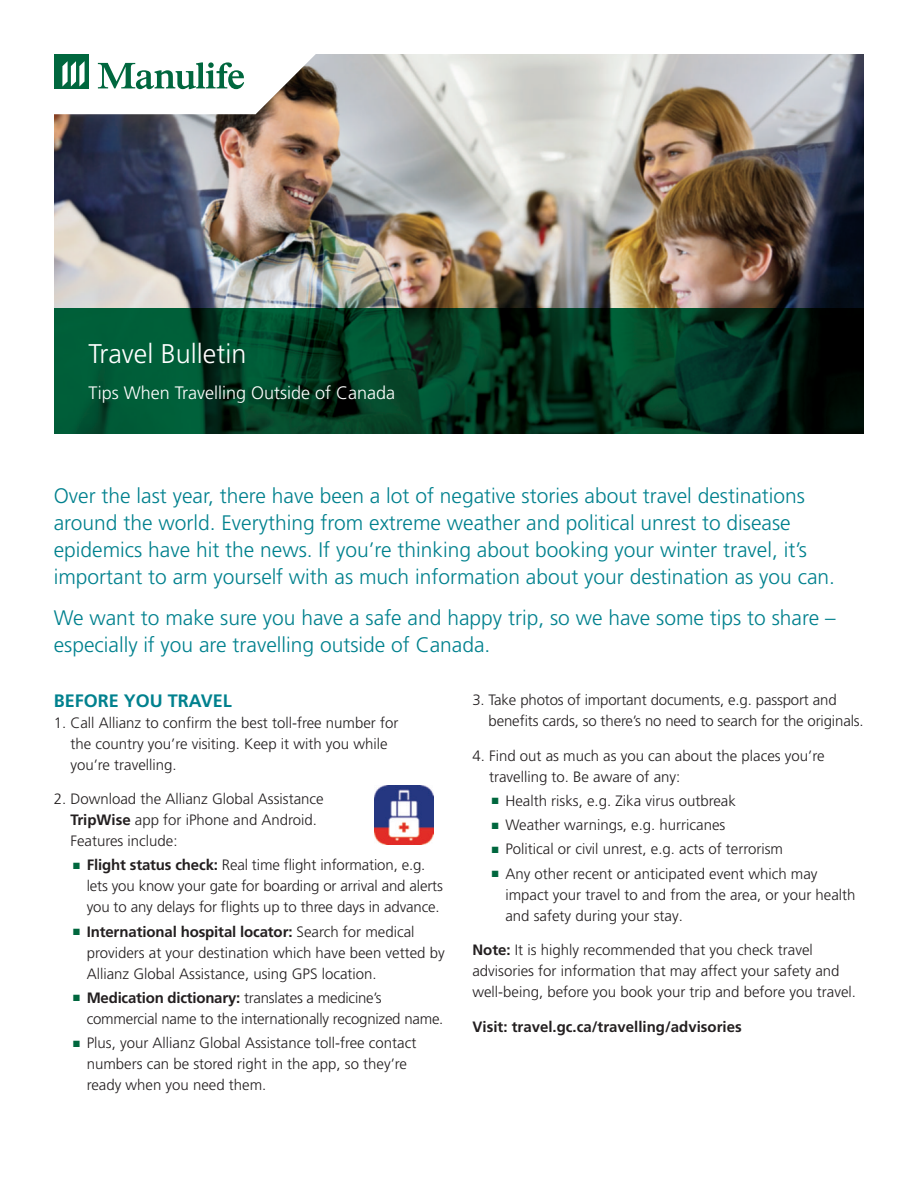
<style>
.page{position:relative;width:918px;height:1188px;background:#fff}
.page>*{position:absolute;margin:0;border:0;box-sizing:border-box;transform-origin:0 0}
.t1{font:300 27px "Frutiger LT Pro";color:#fff}
.t2{font:300 21px/27px "Frutiger LT Pro";color:#00818e}
.t3{font:300 18px "Frutiger LT Pro";color:#fff}
.t4{font:700 18px "Frutiger LT Pro";color:#00818e}
.t5{font:300 15px/21px "Frutiger LT Pro";color:#231f20}
.t6{font:700 15px "Frutiger LT Pro";color:#231f20}
.s1{font-weight:700}
.s2{color:#00673e}
</style>
<div class="page">
<img style="left:54px;top:54px;width:810px;height:254px">
<img style="left:54px;top:308px;width:810px;height:125px">
<img style="left:374px;top:786px;width:59px;height:58px">
<svg style="left:54px;top:54px;width:316px;height:60px"></svg>
<h1 class="t1" style="left:88px;top:344px;width:160px">Travel Bulletin</h1>
<p class="t3" style="left:88px;top:386px;width:308px">Tips When Travelling Outside of Canada</p>
<p class="t2" style="left:54px;top:485px;width:783px">Over the last year, there have been a lot of negative stories about travel destinations around the world. Everything from extreme weather and political unrest to disease epidemics have hit the news. If you’re thinking about booking your winter travel, it’s important to arm yourself with as much information about your destination as you can.</p>
<h2 class="t2" style="left:54px;top:606px;width:783px">We want to make sure you have a safe and happy trip, so we have some tips to share – especially if you are travelling outside of Canada.</h2>
<p class="t4" style="left:54px;top:694px;width:180px">BEFORE YOU TRAVEL</p>
<p class="t5" style="left:70px;top:713px;width:330px;text-indent:-17px">1. Call Allianz to confirm the best toll-free number for the country you’re visiting. Keep it with you while you’re travelling.</p>
<p class="t5" style="left:70px;top:790px;width:255px;text-indent:-17px">2. Download the Allianz Global Assistance<br><span class="s1">TripWise</span> app for iPhone and Android.<br>Features include:</p>
<p class="t5" style="left:87px;top:856px;width:358px;text-indent:-13px"><span class="s2">■</span> <span class="s1">Flight status check:</span> Real time flight information, e.g. lets you know your gate for boarding or arrival and alerts you to any delays for flights up to three days in advance.</p>
<p class="t5" style="left:87px;top:922px;width:360px;text-indent:-13px"><span class="s2">■</span> <span class="s1">International hospital locator:</span> Search for medical providers at your destination which have been vetted by<br>Allianz Global Assistance, using GPS location.</p>
<p class="t5" style="left:87px;top:989px;width:358px;text-indent:-13px"><span class="s2">■</span> <span class="s1">Medication dictionary:</span> translates a medicine’s commercial name to the internationally recognized name.</p>
<p class="t5" style="left:87px;top:1034px;width:331px;text-indent:-13px"><span class="s2">■</span> Plus, your Allianz Global Assistance toll-free contact numbers can be stored right in the app, so they’re ready when you need them.</p>
<p class="t5" style="left:489px;top:691px;width:377px;text-indent:-16px">3. Take photos of important documents, e.g. passport and benefits cards, so there’s no need to search for the originals.</p>
<p class="t5" style="left:489px;top:746px;width:337px;text-indent:-17px">4. Find out as much as you can about the places you’re travelling to. Be aware of any:</p>
<p class="t5" style="left:492px;top:792px;width:246px"><span class="s2">■</span> Health risks, e.g. Zika virus outbreak</p>
<p class="t5" style="left:492px;top:816px;width:235px"><span class="s2">■</span> Weather warnings, e.g. hurricanes</p>
<p class="t5" style="left:492px;top:840px;width:293px"><span class="s2">■</span> Political or civil unrest, e.g. acts of terrorism</p>
<p class="t5" style="left:505px;top:864px;width:352px;text-indent:-13px"><span class="s2">■</span> Any other recent or anticipated event which may impact your travel to and from the area, or your health and safety during your stay.</p>
<p class="t5" style="left:472px;top:941px;width:385px"><span class="s1">Note:</span> It is highly recommended that you check travel advisories for information that may affect your safety and well-being, before you book your trip and before you travel.</p>
<p class="t6" style="left:472px;top:1021px;width:271px">Visit: travel.gc.ca/travelling/advisories</p>
</div>
